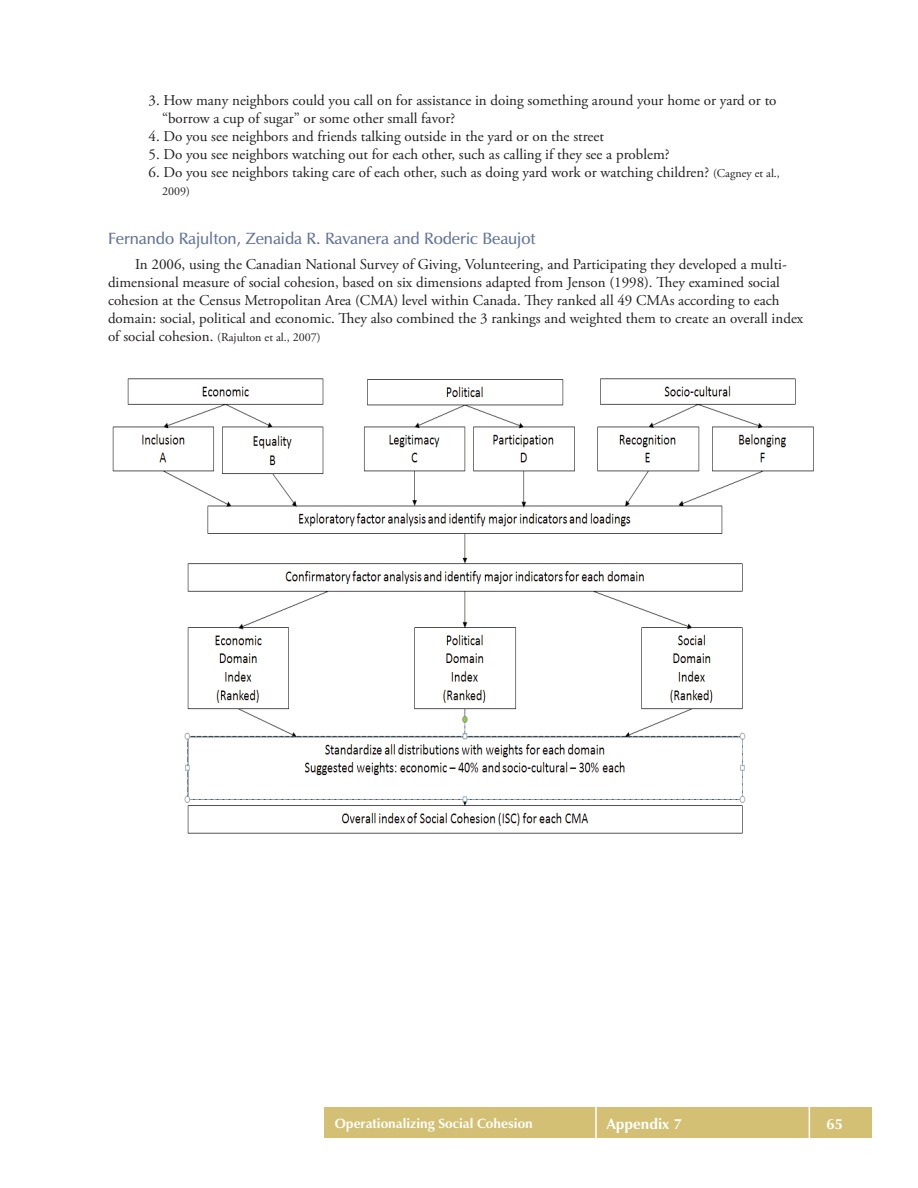
<style>
.page{position:relative;width:918px;height:1188px;background:#fff}
.page>*{position:absolute;margin:0;border:0;box-sizing:border-box;transform-origin:0 0}
.t1{font:600 16.5px "Zapf Humanist 601 BT";color:#62739c}
.t2{font:15px/18px "Adobe Garamond Pro";color:#231f20}
.t3{font:700 15px "Zapf Humanist 601 BT";color:#fff}
.t4{font:700 13.5px "Zapf Humanist 601 BT";color:#fff}
.t5{font:12px "Adobe Garamond Pro";color:#231f20}
.t6{font:12px "Adobe Garamond Pro";color:#1f2020}
.s1{font-size:12px;color:#1f2020}
.s2{font-size:15px}
</style>
<div class="page">
<div style="left:324px;top:1107px;width:548px;height:31px;background:#d3c074"></div>
<hr style="left:595px;top:1107px;width:2px;height:31px;background:#fff">
<hr style="left:809px;top:1107px;width:1px;height:31px;background:#fff">
<img style="left:112px;top:378px;width:702px;height:456px">
<p class="t2" style="left:162px;top:92px;width:616px;text-indent:-14px">3. How many neighbors could you call on for assistance in doing something around your home or yard or to “borrow a cup of sugar” or some other small favor?</p>
<p class="t2" style="left:148px;top:128px;width:457px">4. Do you see neighbors and friends talking outside in the yard or on the street</p>
<p class="t2" style="left:148px;top:146px;width:523px">5. Do you see neighbors watching out for each other, such as calling if they see a problem?</p>
<p class="t2" style="left:148px;top:164px;width:633px">6. Do you see neighbors taking care of each other, such as doing yard work or watching children? <span class="s1">(Cagney et al.,</span></p>
<p class="t6" style="left:162px;top:184px;width:29px">2009)</p>
<p class="t1" style="left:108px;top:228px;width:429px">Fernando Rajulton, Zenaida R. Ravanera and Roderic Beaujot</p>
<p class="t2" style="left:108px;top:256px;width:697px;text-indent:27px">In 2006, using the Canadian National Survey of Giving, Volunteering, and Participating they developed a multi&shy;dimensional measure of social cohesion, based on six dimensions adapted from Jenson (1998). They examined social cohesion at the Census Metropolitan Area (CMA) level within Canada. They ranked all 49 CMAs according to each domain: social, political and economic. They also combined the 3 rankings and weighted them to create an overall index</p>
<p class="t5" style="left:108px;top:330px;width:214px"><span class="s2">of social cohesion.</span> (Rajulton et al., 2007)</p>
<p class="t4" style="left:335px;top:1115px;width:200px">Operationalizing Social Cohesion</p>
<p class="t3" style="left:607px;top:1115px;width:76px">Appendix 7</p>
<p class="t3" style="left:827px;top:1115px;width:18px">65</p>
</div>
